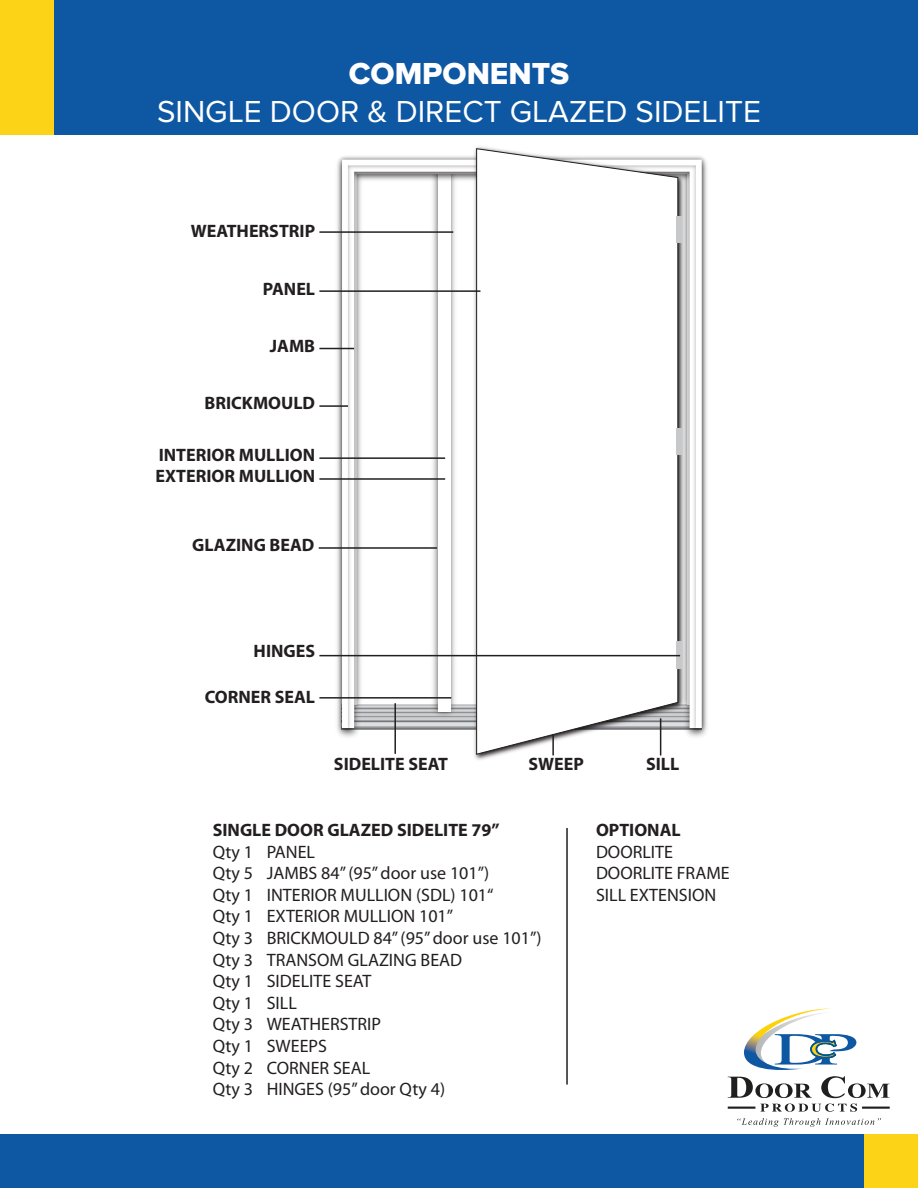
<style>
.page{position:relative;width:918px;height:1188px;background:#fff}
.page>*{position:absolute;margin:0;border:0;box-sizing:border-box;transform-origin:0 0}
.t1{font:31.5px "Proxima Nova";color:#fff}
.t2{font:31.5px "Proxima Nova Extrabld";color:#fff}
.t3{font:18px/21.6px "Myriad Pro";color:#231f20}
.t4{font:700 18px/20.9px "Myriad Pro";color:#231f20}
</style>
<div class="page">
<div style="left:0;top:0;width:918px;height:135px;background:#0e57a3"></div>
<div style="left:0;top:0;width:54px;height:135px;background:#fcd317"></div>
<img style="left:336px;top:156px;width:371px;height:579px">
<svg style="left:342px;top:160px;width:360px;height:568px"></svg>
<img style="left:472px;top:146px;width:215px;height:614px">
<svg style="left:476px;top:148px;width:203px;height:607px"></svg>
<hr style="left:319px;top:231px;width:134px;height:2px;background:#231f20">
<hr style="left:319px;top:290px;width:161px;height:2px;background:#231f20">
<hr style="left:319px;top:348px;width:35px;height:1px;background:#231f20">
<hr style="left:319px;top:405px;width:29px;height:2px;background:#231f20">
<hr style="left:319px;top:457px;width:126px;height:2px;background:#231f20">
<hr style="left:319px;top:478px;width:126px;height:2px;background:#231f20">
<div style="left:676px;top:216px;width:5px;height:27px;background:#c7c8ca"></div>
<div style="left:676px;top:428px;width:5px;height:27px;background:#c7c8ca"></div>
<div style="left:676px;top:641px;width:5px;height:27px;background:#c7c8ca"></div>
<hr style="left:319px;top:655px;width:361px;height:1px;background:#231f20">
<hr style="left:319px;top:697px;width:132px;height:2px;background:#231f20">
<hr style="left:660px;top:718px;width:1px;height:37px;background:#231f20">
<hr style="left:552px;top:734px;width:2px;height:21px;background:#231f20">
<hr style="left:319px;top:547px;width:118px;height:2px;background:#231f20">
<hr style="left:394px;top:703px;width:2px;height:51px;background:#231f20">
<hr style="left:566px;top:828px;width:2px;height:257px;background:#231f20">
<svg style="left:728px;top:1008px;width:162px;height:119px"></svg>
<div style="left:0;top:1134px;width:918px;height:54px;background:#0e57a3"></div>
<div style="left:864px;top:1134px;width:54px;height:54px;background:#fcd317"></div>
<h1 class="t2" style="left:349px;top:55px;width:222px">COMPONENTS</h1>
<h1 class="t1" style="left:157px;top:93px;width:605px">SINGLE DOOR &amp; DIRECT GLAZED SIDELITE</h1>
<p class="t4" style="left:191px;top:220px;width:126px">WEATHERSTRIP</p>
<p class="t4" style="left:263px;top:277px;width:54px">PANEL</p>
<p class="t4" style="left:270px;top:335px;width:47px">JAMB</p>
<p class="t4" style="left:205px;top:392px;width:112px">BRICKMOULD</p>
<p class="t4" style="left:156px;top:444px;width:161px">INTERIOR MULLION<br>EXTERIOR MULLION</p>
<p class="t4" style="left:192px;top:534px;width:124px">GLAZING BEAD</p>
<p class="t4" style="left:254px;top:640px;width:63px">HINGES</p>
<p class="t4" style="left:205px;top:686px;width:112px">CORNER SEAL</p>
<p class="t4" style="left:334px;top:753px;width:115px">SIDELITE SEAT</p>
<p class="t4" style="left:528px;top:753px;width:57px">SWEEP</p>
<p class="t4" style="left:646px;top:753px;width:35px">SILL</p>
<p class="t4" style="left:213px;top:819px;width:288px">SINGLE DOOR GLAZED SIDELITE 79”</p>
<p class="t3" style="left:213px;top:841px;width:330px">Qty 1 PANEL<br>Qty 5 JAMBS 84” (95” door use 101”)<br>Qty 1 INTERIOR MULLION (SDL) 101“<br>Qty 1 EXTERIOR MULLION 101”<br>Qty 3 BRICKMOULD 84” (95” door use 101”)<br>Qty 3 TRANSOM GLAZING BEAD<br>Qty 1 SIDELITE SEAT<br>Qty 1 SILL<br>Qty 3 WEATHERSTRIP<br>Qty 1 SWEEPS<br>Qty 2 CORNER SEAL<br>Qty 3 HINGES (95” door Qty 4)</p>
<p class="t4" style="left:596px;top:819px;width:86px">OPTIONAL</p>
<p class="t3" style="left:596px;top:841px;width:135px">DOORLITE<br>DOORLITE FRAME<br>SILL EXTENSION</p>
</div>
